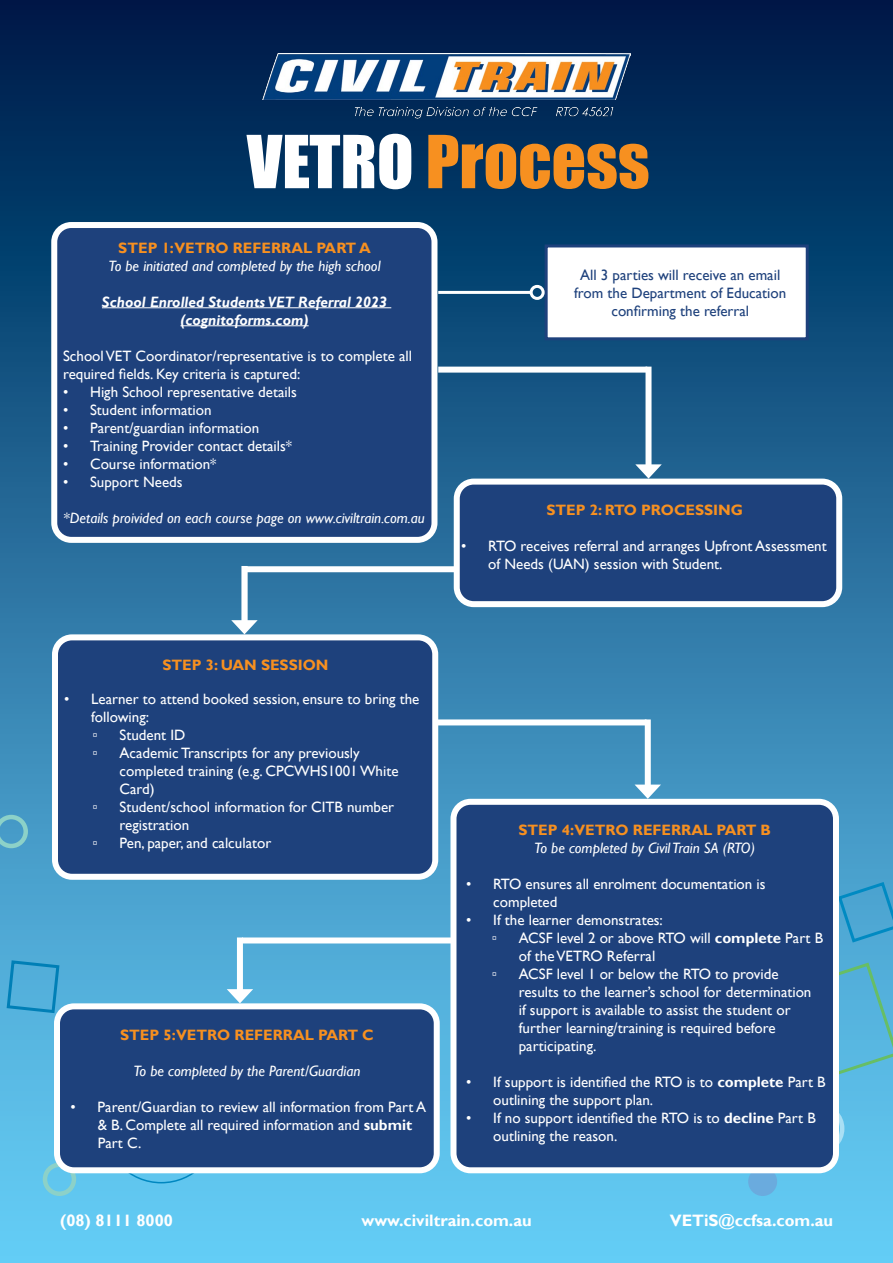
<style>
.page{position:relative;width:893px;height:1263px;background:#fff}
.page>*{position:absolute;margin:0;border:0;box-sizing:border-box;transform-origin:0 0}
.t1{font:67.5px "Impact";color:#f79020}
.t2{font:700 16.5px "Gill Sans";color:#fff}
.t3{font:15px/18px "Gill Sans";color:#fff}
.t4{font:italic 15px "Gill Sans";color:#fff}
.t5{font:700 15px "Gill Sans";color:#f79020}
.t6{font:15px/18px "Gill Sans";color:#1e417c;text-align:center}
.t7{font:italic 700 15px/18px "Gill Sans";color:#fff;text-align:center}
.t8{font:15px "Arial";color:#fff}
.s1{color:#fff}
.s2{font-weight:700}
</style>
<div class="page">
<div style="left:0;top:0;width:893px;height:1263px;background:linear-gradient(to bottom,#001c4b,#6cd7ff)"></div>
<svg style="left:839px;top:961px;width:54px;height:126px;background:#57b4d5"></svg>
<div style="left:793px;top:1103px;width:51px;height:51px;border:4px solid #a9dff4;border-radius:50%"></div>
<svg style="left:839px;top:880px;width:54px;height:64px;background:#42a1cf"></svg>
<div style="left:748px;top:1167px;width:29px;height:29px;background:#6aabde;border-radius:50%"></div>
<svg style="left:5px;top:959px;width:56px;height:56px;background:#44a7d4"></svg>
<svg style="left:0;top:815px;width:28px;height:33px"></svg>
<div style="left:43px;top:1162px;width:33px;height:34px;border:4px solid #8cd1c8;border-radius:50%"></div>
<img style="left:263px;top:100px;width:367px;height:18px">
<img style="left:263px;top:53px;width:367px;height:47px">
<div style="left:54px;top:225px;width:380px;height:315px;background:#1e417c;border-radius:17px"></div>
<div style="left:51px;top:222px;width:386px;height:321px;border:6px solid #fff;border-radius:17px"></div>
<hr style="left:102px;top:307px;width:289px;height:1px;background:#fff">
<hr style="left:180px;top:325px;width:129px;height:1px;background:#fff">
<div style="left:545px;top:244px;width:264px;height:96px;background:#fff;border:3px solid #1e417c"></div>
<div style="left:457px;top:482px;width:382px;height:122px;background:#1e417c;border-radius:17px"></div>
<div style="left:454px;top:479px;width:388px;height:128px;border:6px solid #fff;border-radius:17px"></div>
<div style="left:55px;top:636px;width:380px;height:239px;background:#1e417c;border-radius:17px"></div>
<div style="left:52px;top:634px;width:386px;height:246px;border:6px solid #fff;border-radius:17px"></div>
<hr style="left:438px;top:291px;width:93px;height:3px;background:#fff">
<div style="left:530px;top:285px;width:15px;height:15px;border:3px solid #fff;border-radius:50%"></div>
<div style="left:453px;top:802px;width:383px;height:368px;background:#1e417c;border-radius:17px"></div>
<div style="left:450px;top:799px;width:389px;height:374px;border:6px solid #fff;border-radius:17px"></div>
<div style="left:57px;top:1006px;width:380px;height:164px;background:#1e417c;border-radius:17px"></div>
<div style="left:54px;top:1003px;width:386px;height:170px;border:6px solid #fff;border-radius:17px"></div>
<div style="left:645px;top:367px;width:6px;height:103px;background:#fff"></div>
<svg style="left:635px;top:464px;width:27px;height:15px"></svg>
<div style="left:438px;top:367px;width:209px;height:6px;background:#fff"></div>
<div style="left:242px;top:566px;width:5px;height:64px;background:#fff"></div>
<svg style="left:231px;top:620px;width:27px;height:14px"></svg>
<div style="left:245px;top:566px;width:209px;height:6px;background:#fff"></div>
<div style="left:645px;top:719px;width:6px;height:71px;background:#fff"></div>
<svg style="left:635px;top:784px;width:26px;height:15px"></svg>
<div style="left:437px;top:719px;width:209px;height:6px;background:#fff"></div>
<div style="left:237px;top:937px;width:6px;height:57px;background:#fff"></div>
<svg style="left:227px;top:989px;width:26px;height:14px"></svg>
<div style="left:242px;top:937px;width:209px;height:6px;background:#fff"></div>
<h1 class="t1" style="left:247px;top:109px;width:404px"><span class="s1">VETRO</span> Process</h1>
<p class="t5" style="left:118px;top:239px;width:254px">STEP 1:VETRO REFERRAL PART A</p>
<p class="t4" style="left:109px;top:257px;width:273px">To be initiated and completed by the high school</p>
<p class="t7" style="left:102px;top:293px;width:287px">School Enrolled Students VET Referral 2023 (cognitoforms.com)</p>
<p class="t3" style="left:63px;top:347px;width:350px">School VET Coordinator/representative is to complete all required fields. Key criteria is captured:</p>
<p class="t3" style="left:63px;top:383px;width:235px">• High School representative details</p>
<p class="t3" style="left:63px;top:401px;width:150px">• Student information</p>
<p class="t3" style="left:63px;top:419px;width:198px">• Parent/guardian information</p>
<p class="t3" style="left:63px;top:437px;width:231px">• Training Provider contact details*</p>
<p class="t3" style="left:63px;top:455px;width:155px">• Course information*</p>
<p class="t3" style="left:63px;top:473px;width:121px">• Support Needs</p>
<p class="t4" style="left:63px;top:509px;width:363px">*Details proivided on each course page on www.civiltrain.com.au</p>
<p class="t5" style="left:162px;top:656px;width:168px">STEP 3: UAN SESSION</p>
<p class="t3" style="left:91px;top:690px;width:330px;text-indent:-27px">• Learner to attend booked session, ensure to bring the following:</p>
<p class="t8" style="left:93px;top:725px;width:7px">▫</p>
<p class="t3" style="left:120px;top:726px;width:67px">Student ID</p>
<p class="t8" style="left:93px;top:743px;width:7px">▫</p>
<p class="t3" style="left:120px;top:744px;width:281px">Academic Transcripts for any previously completed training (e.g. CPCWHS1001 White<br>Card)</p>
<p class="t8" style="left:93px;top:797px;width:7px">▫</p>
<p class="t3" style="left:120px;top:798px;width:276px">Student/school information for CITB number registration</p>
<p class="t8" style="left:93px;top:833px;width:7px">▫</p>
<p class="t3" style="left:120px;top:834px;width:153px">Pen, paper, and calculator</p>
<p class="t5" style="left:120px;top:1026px;width:255px">STEP 5:VETRO REFERRAL PART C</p>
<p class="t4" style="left:133px;top:1062px;width:229px">To be completed by the Parent/Guardian</p>
<p class="t3" style="left:98px;top:1098px;width:330px;text-indent:-27px">• Parent/Guardian to review all information from Part A &amp; B. Complete all required information and <span class="s2">submit<br></span>Part C.</p>
<p class="t6" style="left:574px;top:266px;width:214px">All 3 parties will receive an email from the Department of Education confirming the referral</p>
<p class="t5" style="left:546px;top:501px;width:198px">STEP 2: RTO PROCESSING</p>
<p class="t3" style="left:488px;top:537px;width:340px;text-indent:-27px">• RTO receives referral and arranges Upfront Assessment of Needs (UAN) session with Student.</p>
<p class="t5" style="left:518px;top:821px;width:254px">STEP 4:VETRO REFERRAL PART B</p>
<p class="t4" style="left:534px;top:839px;width:222px">To be completed by Civil Train SA (RTO)</p>
<p class="t3" style="left:493px;top:875px;width:274px;text-indent:-27px">• RTO ensures all enrolment documentation is completed</p>
<p class="t3" style="left:466px;top:911px;width:198px">• If the learner demonstrates:</p>
<p class="t8" style="left:492px;top:928px;width:7px">▫</p>
<p class="t3" style="left:519px;top:929px;width:306px">ACSF level 2 or above RTO will <span class="s2">complete</span> Part B of the VETRO Referral</p>
<p class="t8" style="left:492px;top:964px;width:7px">▫</p>
<p class="t3" style="left:519px;top:965px;width:294px">ACSF level 1 or below the RTO to provide results to the learner’s school for determination if support is available to assist the student or further learning/training is required before participating.</p>
<p class="t3" style="left:493px;top:1073px;width:334px;text-indent:-27px">• If support is identified the RTO is to <span class="s2">complete</span> Part B outlining the support plan.</p>
<p class="t3" style="left:493px;top:1109px;width:324px;text-indent:-27px">• If no support identified the RTO is to <span class="s2">decline</span> Part B outlining the reason.</p>
<p class="t2" style="left:60px;top:1211px;width:114px">(08) 8111 8000</p>
<p class="t2" style="left:361px;top:1211px;width:172px">www.civiltrain.com.au</p>
<p class="t2" style="left:670px;top:1211px;width:165px">VETiS@ccfsa.com.au</p>
</div>
